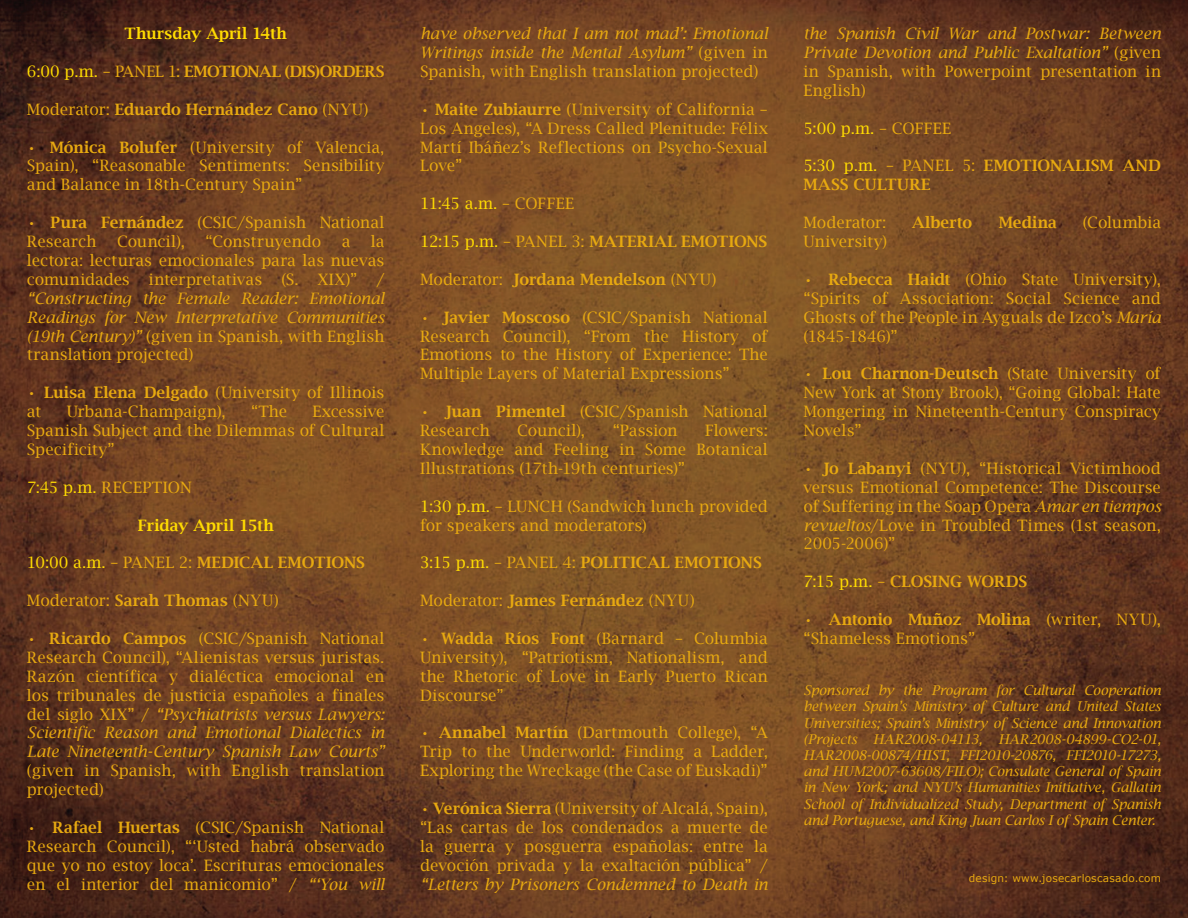
<style>
.page{position:relative;width:1188px;height:918px;background:#fff}
.page>*{position:absolute;margin:0;border:0;box-sizing:border-box;transform-origin:0 0}
.t1{font:15.75px/18.9px "Lucida Bright";color:#e7a910;text-align:justify}
.t2{font:italic 15.75px/18.9px "Lucida Bright";letter-spacing:-.005em;color:#e7a910;text-align:justify}
.t3{font:600 15.75px "Lucida Bright";color:#e7a910}
.t4{font:600 15.75px/18.9px "Lucida Bright";letter-spacing:.02em;color:#e7a910}
.t5{font:600 15.75px "Lucida Bright";letter-spacing:-.035em;color:#e7a910}
.t6{font:600 15.75px "Lucida Bright";letter-spacing:-.005em;color:#ffdb01}
.t7{font:15.75px "Lucida Bright";letter-spacing:-.01em;color:#ffdb01}
.t8{font:15.75px "Lucida Bright";letter-spacing:.01em;color:#ffdb01}
.t9{font:italic 13.5px/16.2px "Lucida Bright";letter-spacing:-.02em;color:#e7a910;text-align:justify}
.t10{font:10.5px "Verdana";letter-spacing:.02em;color:#e7a910}
.s1{font-weight:400;color:#ffdb01}
.s2{font-weight:400}
.s3{font-weight:600}
.s4{font-style:normal}
.s5{color:#ffdb01}
.s6{font-style:italic}
.s7{color:#e7a910}
</style>
<div class="page">
<img style="left:0;top:0;width:1188px;height:918px">
<p class="t6" style="left:125px;top:25px;width:164px">Thursday April 14th</p>
<p class="t5" style="left:27px;top:62px;width:359px"><span class="s1">6:00 p.m.</span> <span class="s2">– PANEL 1:</span> EMOTIONAL (DIS)ORDERS</p>
<p class="t3" style="left:27px;top:100px;width:343px"><span class="s2">Moderator:</span> Eduardo Hernández Cano <span class="s2">(NYU)</span></p>
<p class="t1" style="left:27px;top:137px;width:359px"><span class="s3">• Mónica Bolufer</span> (University of Valencia, Spain), “Reasonable Sentiments: Sensibility and Balance in 18th-Century Spain”</p>
<p class="t1" style="left:27px;top:213px;width:359px"><span class="s3">• Pura Fernández</span> (CSIC/Spanish National<br>Research</p>
<p class="t1" style="left:27px;top:232px;width:359px;text-indent:344px">la lectora: lecturas emocionales para las nuevas comunidades interpretativas (S. XIX)” /</p>
<p class="t2" style="left:27px;top:289px;width:359px">“Constructing the Female Reader: Emotional Readings for New Interpretative Communities (19th Century)” <span class="s4">(given in Spanish, with English translation projected)</span></p>
<p class="t1" style="left:27px;top:383px;width:359px"><span class="s3">• Luisa Elena Delgado</span> (University of Illinois at</p>
<p class="t1" style="left:117px;top:232px;width:69px">Council),</p>
<p class="t1" style="left:205px;top:232px;width:117px">“Construyendo</p>
<p class="t1" style="left:342px;top:232px;width:10px">a</p>
<p class="t1" style="left:67px;top:402px;width:161px">Urbana-Champaign),</p>
<p class="t1" style="left:251px;top:402px;width:38px">“The</p>
<p class="t1" style="left:27px;top:402px;width:359px;text-indent:286px">Excessive Spanish Subject and the Dilemmas of Cultural Specificity”</p>
<p class="t1" style="left:27px;top:478px;width:166px"><span class="s5">7:45 p.m.</span> RECEPTION</p>
<p class="t6" style="left:138px;top:516px;width:138px">Friday April 15th</p>
<p class="t3" style="left:27px;top:554px;width:340px"><span class="s1">10:00 a.m.</span> <span class="s2">– PANEL 2:</span> MEDICAL EMOTIONS</p>
<p class="t1" style="left:27px;top:591px;width:253px">Moderator: <span class="s3">Sarah Thomas</span> (NYU)</p>
<p class="t1" style="left:27px;top:629px;width:359px"><span class="s3">• Ricardo Campos</span> (CSIC/Spanish National Research Council), “Alienistas versus juristas.<br>Razón científica y dialéctica emocional en los tribunales de justicia españoles a finales del siglo XIX” / <span class="s6">“Psychiatrists versus Lawyers:<br>Scientific Reason and Emotional Dialectics in Late Nineteenth-Century Spanish Law Courts”</span></p>
<p class="t1" style="left:27px;top:761px;width:359px">(given in Spanish, with English translation projected)</p>
<p class="t1" style="left:27px;top:818px;width:359px"><span class="s3">• Rafael Huertas</span> (CSIC/Spanish National Research Council), “‘Usted habrá observado que yo no estoy loca’. Escrituras emocionales en el interior del manicomio” / <span class="s6">“‘You will</span></p>
<p class="t2" style="left:420px;top:24px;width:349px">have observed that I am not mad’: Emotional Writings inside the Mental Asylum” <span class="s4">(given in Spanish, with English translation projected)</span></p>
<p class="t1" style="left:420px;top:100px;width:349px"><span class="s3">• Maite Zubiaurre</span> (University of California – Los Angeles), “A Dress Called Plenitude: Félix Martí Ibáñez’s Reflections on Psycho-Sexual Love”</p>
<p class="t7" style="left:420px;top:195px;width:155px">11:45 a.m. <span class="s7">– COFFEE</span></p>
<p class="t3" style="left:420px;top:232px;width:349px"><span class="s1">12:15 p.m.</span> <span class="s2">– PANEL 3:</span> MATERIAL EMOTIONS</p>
<p class="t3" style="left:420px;top:270px;width:298px"><span class="s2">Moderator:</span> Jordana Mendelson <span class="s2">(NYU)</span></p>
<p class="t1" style="left:420px;top:308px;width:349px"><span class="s3">• Javier Moscoso</span> (CSIC/Spanish National Research Council), “From the History of Emotions to the History of Experience: The Multiple Layers of Material Expressions”</p>
<p class="t1" style="left:420px;top:402px;width:349px"><span class="s3">• Juan Pimentel</span> (CSIC/Spanish National<br>Research</p>
<p class="t1" style="left:420px;top:421px;width:349px;text-indent:285px">Flowers:<br>Knowledge and Feeling in Some Botanical Illustrations (17th-19th centuries)”</p>
<p class="t1" style="left:420px;top:497px;width:349px"><span class="s5">1:30 p.m.</span> – LUNCH (Sandwich lunch provided for speakers and moderators)</p>
<p class="t3" style="left:420px;top:554px;width:343px"><span class="s1">3:15 p.m.</span> <span class="s2">– PANEL 4:</span> POLITICAL EMOTIONS</p>
<p class="t1" style="left:420px;top:591px;width:276px">Moderator: <span class="s3">James Fernández</span> (NYU)</p>
<p class="t1" style="left:420px;top:629px;width:349px"><span class="s3">• Wadda Ríos Font</span> (Barnard – Columbia University), “Patriotism, Nationalism, and the Rhetoric of Love in Early Puerto Rican Discourse”</p>
<p class="t1" style="left:420px;top:723px;width:349px"><span class="s3">• Annabel Martín</span> (Dartmouth College), “A Trip to the Underworld: Finding a Ladder, Exploring the Wreckage (the Case of Euskadi)”</p>
<p class="t1" style="left:420px;top:799px;width:349px"><span class="s3">• Verónica Sierra</span> (University of Alcalá, Spain), “Las cartas de los condenados a muerte de la guerra y posguerra españolas: entre la devoción privada y la exaltación pública” /</p>
<p class="t2" style="left:420px;top:875px;width:349px">“Letters by Prisoners Condemned to Death in</p>
<p class="t1" style="left:517px;top:421px;width:69px">Council),</p>
<p class="t1" style="left:613px;top:421px;width:66px">“Passion</p>
<p class="t2" style="left:804px;top:24px;width:359px">the Spanish Civil War and Postwar: Between Private Devotion and Public Exaltation” <span class="s4">(given in Spanish, with Powerpoint presentation in English)</span></p>
<p class="t8" style="left:804px;top:119px;width:149px">5:00 p.m. <span class="s7">– COFFEE</span></p>
<p class="t4" style="left:804px;top:156px;width:359px"><span class="s1">5:30 p.m.</span> <span class="s2">– PANEL 5:</span> EMOTIONALISM AND<br>MASS CULTURE</p>
<p class="t1" style="left:804px;top:213px;width:84px">Moderator:</p>
<p class="t3" style="left:912px;top:214px;width:62px">Alberto</p>
<p class="t3" style="left:999px;top:214px;width:60px">Medina</p>
<p class="t1" style="left:1083px;top:213px;width:80px">(Columbia</p>
<p class="t1" style="left:804px;top:232px;width:85px">University)</p>
<p class="t1" style="left:804px;top:270px;width:359px"><span class="s3">• Rebecca Haidt</span> (Ohio State University), “Spirits of Association: Social Science and Ghosts of the People in Ayguals de Izco’s <span class="s6">María </span>(1845-1846)”</p>
<p class="t1" style="left:804px;top:364px;width:359px"><span class="s3">• Lou Charnon-Deutsch</span> (State University of New York at Stony Brook), “Going Global: Hate Mongering in Nineteenth-Century Conspiracy Novels”</p>
<p class="t1" style="left:804px;top:459px;width:359px"><span class="s3">• Jo Labanyi</span> (NYU), “Historical Victimhood versus Emotional Competence: The Discourse of Suffering in the Soap Opera <span class="s6">Amar en tiempos revueltos</span>/Love in Troubled Times (1st season, 2005-2006)”</p>
<p class="t3" style="left:804px;top:573px;width:225px"><span class="s1">7:15 p.m.</span> <span class="s2">–</span> CLOSING WORDS</p>
<p class="t1" style="left:804px;top:610px;width:359px"><span class="s3">• Antonio Muñoz Molina</span> (writer, NYU), “Shameless Emotions”</p>
<p class="t9" style="left:804px;top:682px;width:359px">Sponsored by the Program for Cultural Cooperation between Spain’s Ministry of Culture and United States Universities; Spain’s Ministry of Science and Innovation (Projects HAR2008-04113, HAR2008-04899-CO2-01, HAR2008-00874/HIST, FFI2010-20876, FFI2010-17273, and HUM2007-63608/FILO); Consulate General of Spain in New York; and NYU’s Humanities Initiative, Gallatin School of Individualized Study, Department of Spanish and Portuguese, and King Juan Carlos I of Spain Center.</p>
<p class="t10" style="left:969px;top:871px;width:194px">design: www.josecarloscasado.com</p>
</div>
